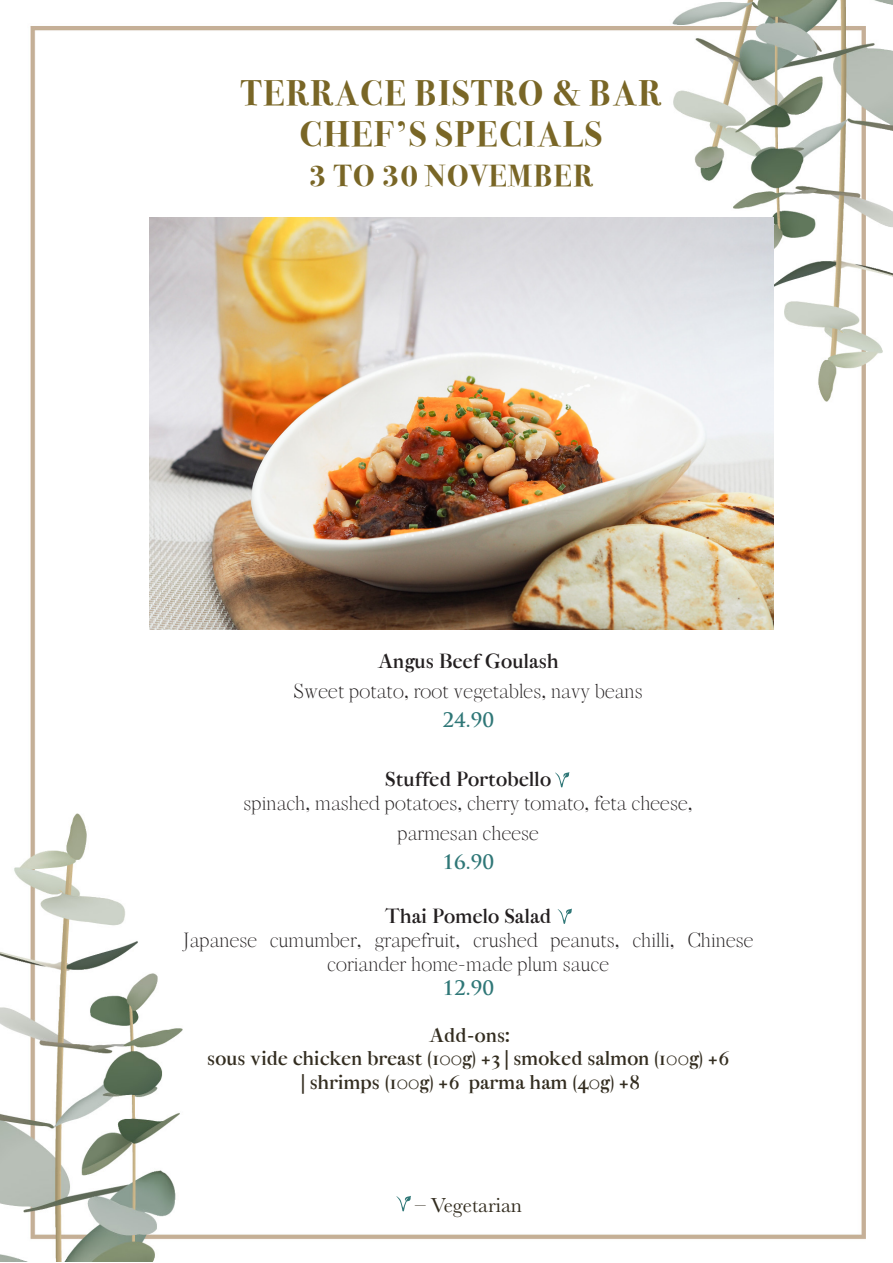
<style>
.page{position:relative;width:893px;height:1263px;background:#fff}
.page>*{position:absolute;margin:0;border:0;box-sizing:border-box;transform-origin:0 0}
.t1{font:700 35.4px "Bodoni Svty Two ITCTT";letter-spacing:.05em;color:#796626}
.t2{font:700 30.3px "Bodoni Svty Two ITCTT";letter-spacing:.05em;color:#796626}
.t3{font:21px "Baskerville";color:#332d20}
.t4{font:300 19.5px/24px "Adallyn";color:#231f20;text-align:center}
.t5{font:700 19.5px "Adallyn";color:#231f20}
.t6{font:700 19.5px "Trajan Pro";color:#2f7777}
.t7{font:700 19.05px "Adallyn";color:#332d20}
</style>
<div class="page">
<img style="left:0;top:0;width:893px;height:1262px">
<svg style="left:396px;top:1196px;width:15px;height:15px"></svg>
<img style="left:149px;top:217px;width:625px;height:412px">
<svg style="left:555px;top:772px;width:14px;height:15px"></svg>
<svg style="left:558px;top:909px;width:14px;height:15px"></svg>
<p class="t1" style="left:241px;top:64px;width:422px">TERRACE BISTRO &amp; BAR</p>
<p class="t1" style="left:300px;top:104px;width:304px">CHEF’S SPECIALS</p>
<p class="t2" style="left:309px;top:151px;width:285px">3 TO 30 NOVEMBER</p>
<p class="t5" style="left:377px;top:648px;width:183px">Angus Beef Goulash</p>
<p class="t4" style="left:294px;top:678px;width:351px">Sweet potato, root vegetables, navy beans</p>
<p class="t6" style="left:442px;top:708px;width:53px">24.90</p>
<p class="t5" style="left:385px;top:766px;width:168px">Stuffed Portobello</p>
<p class="t4" style="left:244px;top:791px;width:451px">spinach, mashed potatoes, cherry tomato, feta cheese,</p>
<p class="t4" style="left:397px;top:820px;width:143px">parmesan cheese</p>
<p class="t6" style="left:442px;top:850px;width:53px">16.90</p>
<p class="t5" style="left:385px;top:903px;width:168px">Thai Pomelo Salad</p>
<p class="t4" style="left:183px;top:927px;width:572px">Japanese cumumber, grapefruit, crushed peanuts, chilli, Chinese coriander home-made plum sauce</p>
<p class="t6" style="left:442px;top:976px;width:53px">12.90</p>
<p class="t7" style="left:429px;top:1023px;width:80px">Add-ons:</p>
<p class="t7" style="left:207px;top:1046px;width:523px">sous vide chicken breast (100g) +3 | smoked salmon (100g) +6</p>
<p class="t7" style="left:301px;top:1069px;width:340px">| shrimps (100g) +6 parma ham (40g) +8</p>
<p class="t3" style="left:415px;top:1192px;width:108px">– Vegetarian</p>
</div>
